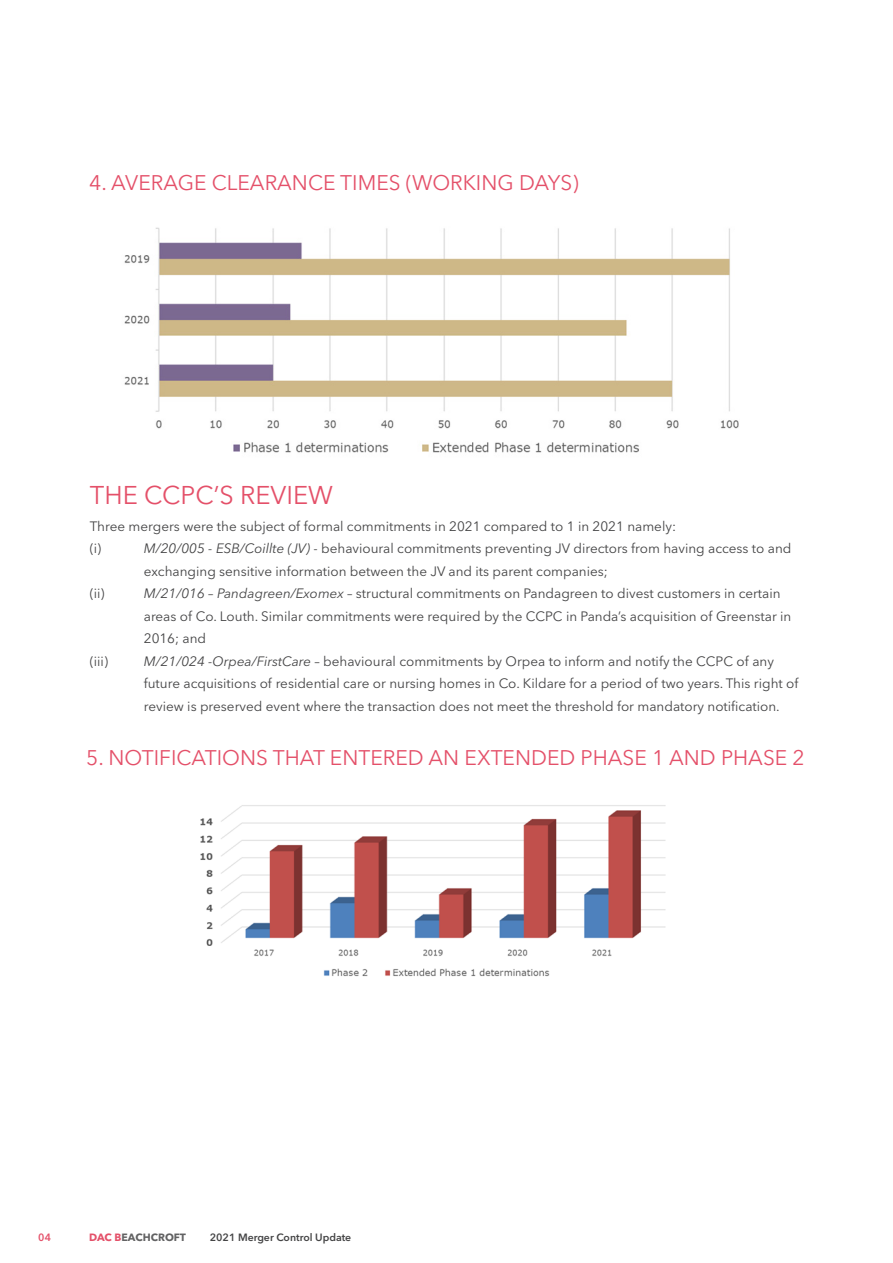
<style>
.page{position:relative;width:893px;height:1263px;background:#fff}
.page>*{position:absolute;margin:0;border:0;box-sizing:border-box;transform-origin:0 0}
.Cover_title{font:25.5px "Avenir Next LT Pro";color:#e45069}
.Cover_title-2{font:21px "Avenir Next LT Pro";color:#e45069}
.t1{font:13.5px/22.5px "Avenir Next LT Pro";color:#444445}
.t2{font:600 10.5px "Avenir Next LT Pro";color:#444445}
.t3{font:700 10.5px "Avenir Next LT Pro";color:#626263}
.t4{font:600 10.5px "Avenir Next LT Pro";color:#e45069}
.s1{font-style:italic}
.s2{color:#e45069}
</style>
<div class="page">
<img style="left:124px;top:227px;width:615px;height:226px">
<img style="left:200px;top:805px;width:466px;height:172px">
<p class="Cover_title-2" style="left:89px;top:170px;width:491px">4. AVERAGE CLEARANCE TIMES (WORKING DAYS)</p>
<p class="Cover_title" style="left:90px;top:480px;width:245px">THE CCPC’S REVIEW</p>
<p class="t1" style="left:90px;top:515px;width:588px">Three mergers were the subject of formal commitments in 2021 compared to 1 in 2021 namely:</p>
<p class="t1" style="left:90px;top:537px;width:13px">(i)</p>
<p class="t1" style="left:144px;top:537px;width:649px"><span class="s1">M/20/005 - ESB/Coillte (JV)</span> - behavioural commitments preventing JV directors from having access to and exchanging sensitive information between the JV and its parent companies;</p>
<p class="t1" style="left:90px;top:582px;width:16px">(ii)</p>
<p class="t1" style="left:144px;top:582px;width:649px"><span class="s1">M/21/016 – Pandagreen/Exomex</span> – structural commitments on Pandagreen to divest customers in certain areas of Co. Louth. Similar commitments were required by the CCPC in Panda’s acquisition of Greenstar in<br>2016; and</p>
<p class="t1" style="left:90px;top:650px;width:20px">(iii)</p>
<p class="t1" style="left:144px;top:650px;width:656px"><span class="s1">M/21/024 -Orpea/FirstCare</span> – behavioural commitments by Orpea to inform and notify the CCPC of any future acquisitions of residential care or nursing homes in Co. Kildare for a period of two years. This right of review is preserved event where the transaction does not meet the threshold for mandatory notification.</p>
<p class="Cover_title-2" style="left:86px;top:746px;width:720px">5. NOTIFICATIONS THAT ENTERED AN EXTENDED PHASE 1 AND PHASE 2</p>
<p class="t4" style="left:38px;top:1231px;width:15px">04</p>
<p class="t3" style="left:89px;top:1231px;width:98px"><span class="s2">DAC B</span>EACHCROFT</p>
<p class="t2" style="left:210px;top:1231px;width:143px">2021 Merger Control Update</p>
</div>
